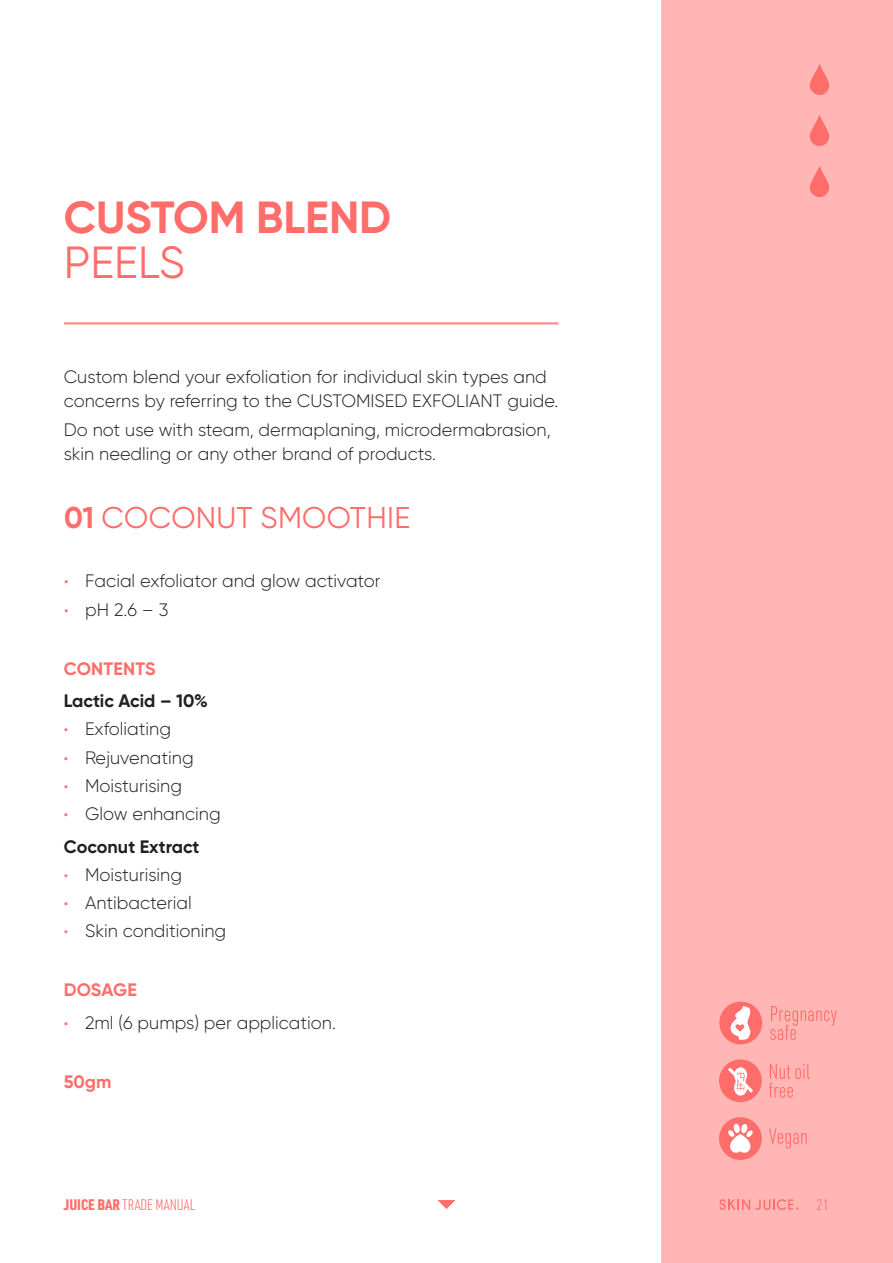
<style>
.page{position:relative;width:893px;height:1263px;background:#fff}
.page>*{position:absolute;margin:0;border:0;box-sizing:border-box;transform-origin:0 0}
.t1{font:700 45px/45px "Gilroy";color:#ff6d6a}
.T_BC{font:30px "Gilroy";letter-spacing:.01em;color:#ff6d6a}
.T_BC-2{font:300 18px/24px "Gilroy";color:#231f20}
.T_BC-3{font:700 18px "Gilroy";color:#231f20}
.T_BC-4{font:700 18px "Gilroy";color:#ff6d6a}
.t2{font:300 15px "URWDIN Cond";color:#ff6d6a}
.s1{font-weight:400}
.s2{font-weight:700}
.s3{font-weight:400;font-size:15px;color:#ff6d6a}
.s4{font-weight:900}
</style>
<div class="page">
<div style="left:661px;top:0;width:232px;height:1263px;background:#ffb6b4"></div>
<svg style="left:810px;top:115px;width:19px;height:31px"></svg>
<svg style="left:810px;top:166px;width:19px;height:31px"></svg>
<svg style="left:810px;top:64px;width:19px;height:31px"></svg>
<svg style="left:719px;top:1199px;width:79px;height:11px"></svg>
<svg style="left:437px;top:1200px;width:18px;height:9px"></svg>
<hr style="left:64px;top:323px;width:494px;height:1px;background:#ff6d6a">
<hr style="left:64px;top:324px;width:494px;height:1px;background:#ff6d6a">
<svg style="left:719px;top:1117px;width:43px;height:43px"></svg>
<svg style="left:769px;top:1129px;width:38px;height:19px"></svg>
<div style="left:719px;top:1001px;width:43px;height:44px;background:#ff6d6a;border-radius:50%"></div>
<svg style="left:730px;top:1006px;width:21px;height:34px"></svg>
<svg style="left:770px;top:1006px;width:67px;height:34px"></svg>
<svg style="left:769px;top:1064px;width:41px;height:34px"></svg>
<svg style="left:719px;top:1059px;width:43px;height:43px"></svg>
<h1 class="t1" style="left:64px;top:195px;width:329px">CUSTOM BLEND<br><span class="s1">PEELS</span></h1>
<p class="T_BC-2" style="left:64px;top:365px;width:496px">Custom blend your exfoliation for individual skin types and concerns by referring to the CUSTOMISED EXFOLIANT guide.</p>
<p class="T_BC-2" style="left:64px;top:417px;width:488px">Do not use with steam, dermaplaning, microdermabrasion, skin needling or any other brand of products.</p>
<p class="T_BC" style="left:64px;top:499px;width:348px"><span class="s2">01</span> COCONUT SMOOTHIE</p>
<p class="T_BC-2" style="left:64px;top:569px;width:318px"><span class="s3">•</span> Facial exfoliator and glow activator</p>
<p class="T_BC-2" style="left:64px;top:597px;width:106px"><span class="s3">•</span> pH 2.6 – 3</p>
<p class="T_BC-4" style="left:64px;top:657px;width:93px">CONTENTS</p>
<p class="T_BC-3" style="left:64px;top:689px;width:146px">Lactic Acid – 10%</p>
<p class="T_BC-2" style="left:64px;top:717px;width:109px"><span class="s3">•</span> Exfoliating</p>
<p class="T_BC-2" style="left:64px;top:745px;width:131px"><span class="s3">•</span> Rejuvenating</p>
<p class="T_BC-2" style="left:64px;top:773px;width:120px"><span class="s3">•</span> Moisturising</p>
<p class="T_BC-2" style="left:64px;top:801px;width:158px"><span class="s3">•</span> Glow enhancing</p>
<p class="T_BC-3" style="left:64px;top:835px;width:137px">Coconut Extract</p>
<p class="T_BC-2" style="left:64px;top:862px;width:120px"><span class="s3">•</span> Moisturising</p>
<p class="T_BC-2" style="left:64px;top:890px;width:129px"><span class="s3">•</span> Antibacterial</p>
<p class="T_BC-2" style="left:64px;top:919px;width:164px"><span class="s3">•</span> Skin conditioning</p>
<p class="T_BC-4" style="left:64px;top:979px;width:75px">DOSAGE</p>
<p class="T_BC-2" style="left:64px;top:1010px;width:274px"><span class="s3">•</span> 2ml (6 pumps) per application.</p>
<p class="T_BC-4" style="left:64px;top:1070px;width:49px">50gm</p>
<p class="t2" style="left:64px;top:1195px;width:133px"><span class="s4">JUICE BAR</span> TRADE MANUAL</p>
<p class="t2" style="left:817px;top:1195px;width:14px">21</p>
</div>
